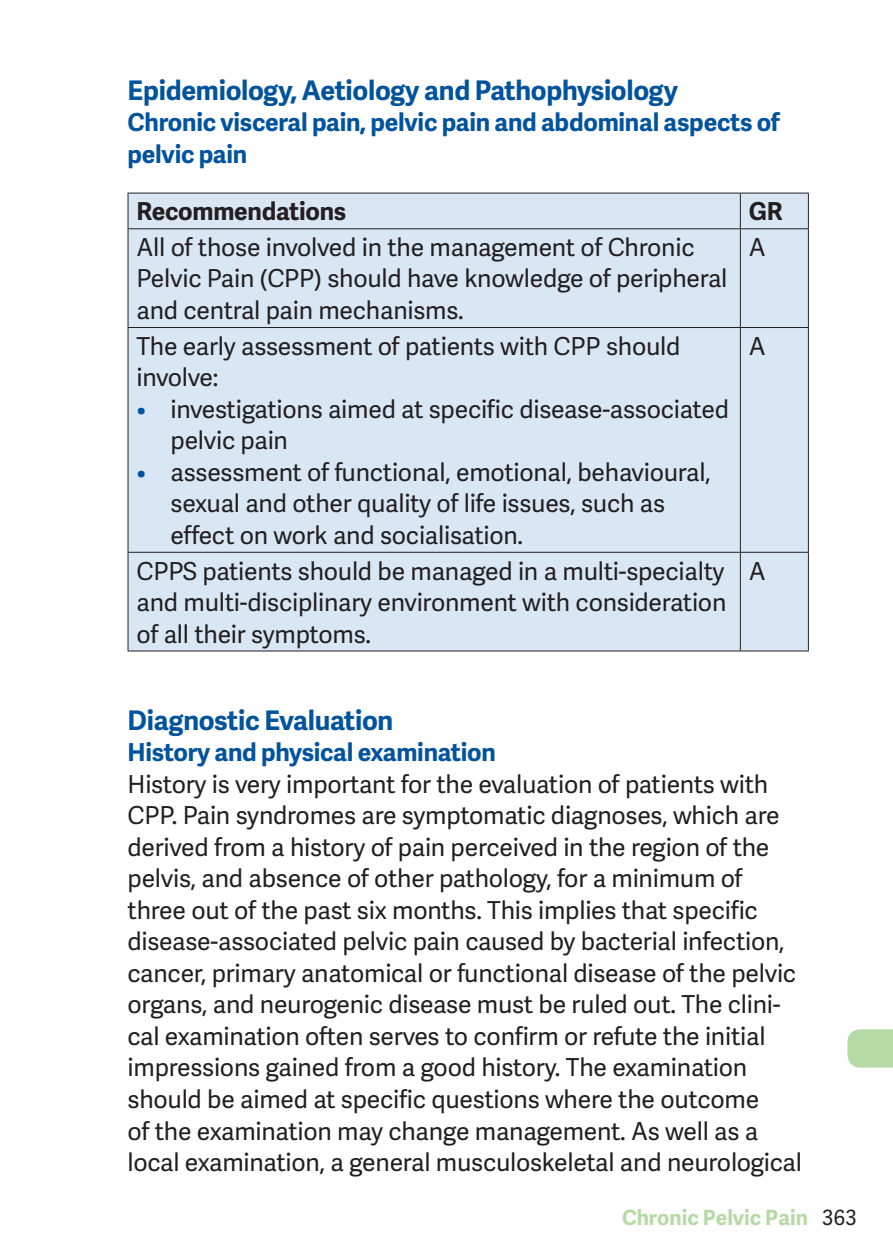
<style>
.page{position:relative;width:893px;height:1259px;background:#fff}
.page>*{position:absolute;margin:0;border:0;box-sizing:border-box;transform-origin:0 0}
.t1{font:700 27px "Adelle Sans";letter-spacing:-.01em;color:#01539e}
.t2{font:24.6px/31.5px "Adelle Sans";letter-spacing:-.01em;color:#231f20}
.t3{font:700 24.6px/31.5px "Adelle Sans";letter-spacing:-.01em;color:#01539e}
.t4{font:700 24.6px "Adelle Sans";letter-spacing:-.01em;color:#231f20}
.t5{font:700 21px "Adelle Sans";color:#b5daa5}
.s1{color:#01539e}
.s2{font-weight:400;color:#231f20}
</style>
<div class="page">
<svg style="left:847px;top:1029px;width:46px;height:38px;background:#b8dba9"></svg>
<div style="left:129px;top:194px;width:679px;height:456px;background:#d9e7f4"></div>
<hr style="left:740px;top:193px;width:1px;height:35px;background:#231f20">
<hr style="left:128px;top:228px;width:612px;height:1px;background:#231f20">
<hr style="left:740px;top:228px;width:69px;height:1px;background:#231f20">
<hr style="left:740px;top:229px;width:1px;height:98px;background:#231f20">
<hr style="left:740px;top:553px;width:1px;height:97px;background:#231f20">
<hr style="left:128px;top:193px;width:612px;height:1px;background:#231f20">
<hr style="left:127px;top:193px;width:2px;height:35px;background:#231f20">
<hr style="left:740px;top:193px;width:69px;height:1px;background:#231f20">
<hr style="left:808px;top:193px;width:1px;height:35px;background:#231f20">
<hr style="left:127px;top:229px;width:2px;height:98px;background:#231f20">
<hr style="left:808px;top:229px;width:1px;height:98px;background:#231f20">
<hr style="left:127px;top:553px;width:2px;height:97px;background:#231f20">
<hr style="left:808px;top:553px;width:1px;height:97px;background:#231f20">
<hr style="left:128px;top:327px;width:612px;height:1px;background:#231f20">
<hr style="left:127px;top:328px;width:2px;height:224px;background:#231f20">
<hr style="left:128px;top:552px;width:612px;height:1px;background:#231f20">
<hr style="left:740px;top:327px;width:69px;height:1px;background:#231f20">
<hr style="left:740px;top:328px;width:1px;height:224px;background:#231f20">
<hr style="left:808px;top:328px;width:1px;height:224px;background:#231f20">
<hr style="left:740px;top:552px;width:69px;height:1px;background:#231f20">
<hr style="left:128px;top:650px;width:612px;height:1px;background:#231f20">
<hr style="left:740px;top:650px;width:69px;height:1px;background:#231f20">
<p class="t1" style="left:128px;top:70px;width:552px">Epidemiology, Aetiology and Pathophysiology</p>
<p class="t3" style="left:128px;top:106px;width:654px">Chronic visceral pain, pelvic pain and abdominal aspects of pelvic pain</p>
<p class="t4" style="left:137px;top:193px;width:211px">Recommendations</p>
<p class="t4" style="left:749px;top:193px;width:35px">GR</p>
<p class="t2" style="left:137px;top:231px;width:592px">All of those involved in the management of Chronic<br>Pelvic Pain (CPP) should have knowledge of peripheral and central pain mechanisms.</p>
<p class="t2" style="left:749px;top:231px;width:19px">A</p>
<p class="t2" style="left:137px;top:329px;width:545px">The early assessment of patients with CPP should involve:</p>
<p class="t2" style="left:171px;top:392px;width:560px;text-indent:-34px"><span class="s1">•</span> investigations aimed at specific disease-associated pelvic pain</p>
<p class="t2" style="left:171px;top:455px;width:542px;text-indent:-34px"><span class="s1">•</span> assessment of functional, emotional, behavioural, sexual and other quality of life issues, such as effect on work and socialisation.</p>
<p class="t2" style="left:749px;top:329px;width:19px">A</p>
<p class="t2" style="left:136px;top:554px;width:591px;text-align:justify">CPPS patients should be managed in a multi-specialty and multi-disciplinary environment with consideration of all their symptoms.</p>
<p class="t2" style="left:749px;top:554px;width:19px">A</p>
<p class="t1" style="left:128px;top:700px;width:267px">Diagnostic Evaluation</p>
<p class="t3" style="left:128px;top:736px;width:370px">History and physical examination</p>
<p class="t2" style="left:128px;top:767px;width:676px">History is very important for the evaluation of patients with CPP. Pain syndromes are symptomatic diagnoses, which are derived from a history of pain perceived in the region of the pelvis, and absence of other pathology, for a minimum of three out of the past six months. This implies that specific disease-associated pelvic pain caused by bacterial infection, cancer, primary anatomical or functional disease of the pelvic organs, and neurogenic disease must be ruled out. The clini&shy;cal examination often serves to confirm or refute the initial impressions gained from a good history. The examination should be aimed at specific questions where the outcome<br>of the examination may change management. As well as a local examination, a general musculoskeletal and neurological</p>
<p class="t5" style="left:622px;top:1202px;width:236px">Chronic Pelvic Pain <span class="s2">363</span></p>
</div>
